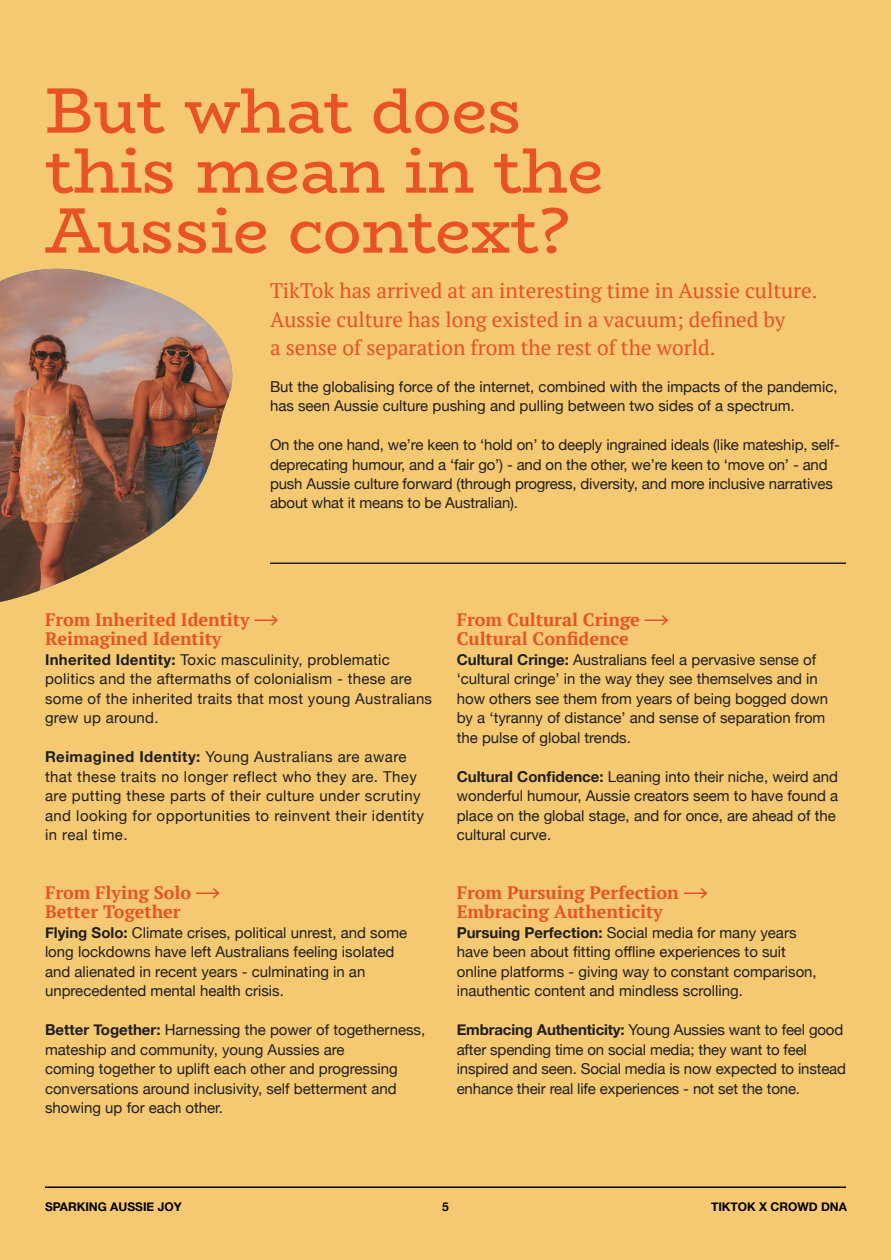
<style>
.page{position:relative;width:891px;height:1260px;background:#f5c872}
.page>*{position:absolute;margin:0;border:0;box-sizing:border-box;transform-origin:0 0}
.t1{font:64.5px/60px "Bio Rhyme";letter-spacing:-.005em;color:#e85225}
.t2{font:21px/28.5px "PT Serif";color:#e85225}
.t3{font:700 18px/19.5px "PT Serif";color:#e85225}
.t4{font:15px/19.5px "Helvetica Neue";color:#1f1f1f}
.t5{font:15px/19.5px "Helvetica Neue";letter-spacing:.03em;color:#1f1f1f}
.t6{font:15px/19.5px "Helvetica Neue";letter-spacing:.02em;color:#1f1f1f}
.t7{font:700 12px "Helvetica Neue";color:#000}
.s1{font-weight:700}
</style>
<div class="page">
<svg style="left:254px;top:615px;width:24px;height:11px"></svg>
<svg style="left:196px;top:888px;width:23px;height:11px"></svg>
<svg style="left:644px;top:615px;width:24px;height:11px"></svg>
<svg style="left:683px;top:888px;width:24px;height:11px"></svg>
<img style="left:0;top:269px;width:233px;height:333px">
<hr style="left:270px;top:562px;width:576px;height:2px;background:#1f1f1f">
<hr style="left:45px;top:1186px;width:801px;height:2px;background:#000">
<h1 class="t1" style="left:45px;top:79px;width:560px">But what does this mean in the<br>Aussie context?</h1>
<h2 class="t2" style="left:270px;top:276px;width:549px">TikTok has arrived at an interesting time in Aussie culture.<br>Aussie culture has long existed in a vacuum; defined by<br>a sense of separation from the rest of the world.</h2>
<p class="t4" style="left:270px;top:377px;width:569px">But the globalising force of the internet, combined with the impacts of the pandemic, has seen Aussie culture pushing and pulling between two sides of a spectrum.</p>
<p class="t4" style="left:270px;top:436px;width:572px">On the one hand, we’re keen to ‘hold on’ to deeply ingrained ideals (like mateship, self&shy;deprecating humour, and a ‘fair go’) - and on the other, we’re keen to ‘move on’ - and push Aussie culture forward (through progress, diversity, and more inclusive narratives about what it means to be Australian).</p>
<p class="t3" style="left:45px;top:609px;width:206px">From Inherited Identity<br>Reimagined Identity</p>
<p class="t6" style="left:45px;top:650px;width:389px"><span class="s1">Inherited Identity:</span> Toxic masculinity, problematic politics and the aftermaths of colonialism - these are some of the inherited traits that most young Australians grew up around.</p>
<p class="t5" style="left:45px;top:748px;width:380px"><span class="s1">Reimagined Identity:</span> Young Australians are aware that these traits no longer reflect who they are. They are putting these parts of their culture under scrutiny and looking for opportunities to reinvent their identity in real time.</p>
<p class="t3" style="left:45px;top:882px;width:148px">From Flying Solo<br>Better Together</p>
<p class="t4" style="left:45px;top:923px;width:364px"><span class="s1">Flying Solo:</span> Climate crises, political unrest, and some long lockdowns have left Australians feeling isolated and alienated in recent years - culminating in an unprecedented mental health crisis.</p>
<p class="t4" style="left:45px;top:1021px;width:382px"><span class="s1">Better Together:</span> Harnessing the power of togetherness, mateship and community, young Aussies are<br>coming together to uplift each other and progressing conversations around inclusivity, self betterment and showing up for each other.</p>
<p class="t3" style="left:457px;top:609px;width:185px">From Cultural Cringe<br>Cultural Confidence</p>
<p class="t4" style="left:457px;top:650px;width:373px"><span class="s1">Cultural Cringe:</span> Australians feel a pervasive sense of ‘cultural cringe’ in the way they see themselves and in how others see them from years of being bogged down by a ‘tyranny of distance’ and sense of separation from the pulse of global trends.</p>
<p class="t4" style="left:457px;top:767px;width:383px"><span class="s1">Cultural Confidence:</span> Leaning into their niche, weird and wonderful humour, Aussie creators seem to have found a place on the global stage, and for once, are ahead of the cultural curve.</p>
<p class="t3" style="left:457px;top:882px;width:224px">From Pursuing Perfection<br>Embracing Authenticity</p>
<p class="t4" style="left:457px;top:923px;width:362px"><span class="s1">Pursuing Perfection:</span> Social media for many years have been about fitting offline experiences to suit online platforms - giving way to constant comparison, inauthentic content and mindless scrolling.</p>
<p class="t4" style="left:457px;top:1021px;width:391px"><span class="s1">Embracing Authenticity:</span> Young Aussies want to feel good after spending time on social media; they want to feel inspired and seen. Social media is now expected to instead enhance their real life experiences - not set the tone.</p>
<p class="t7" style="left:45px;top:1198px;width:138px">SPARKING AUSSIE JOY</p>
<p class="t7" style="left:442px;top:1198px;width:8px">5</p>
<p class="t7" style="left:711px;top:1198px;width:137px">TIKTOK X CROWD DNA</p>
</div>
